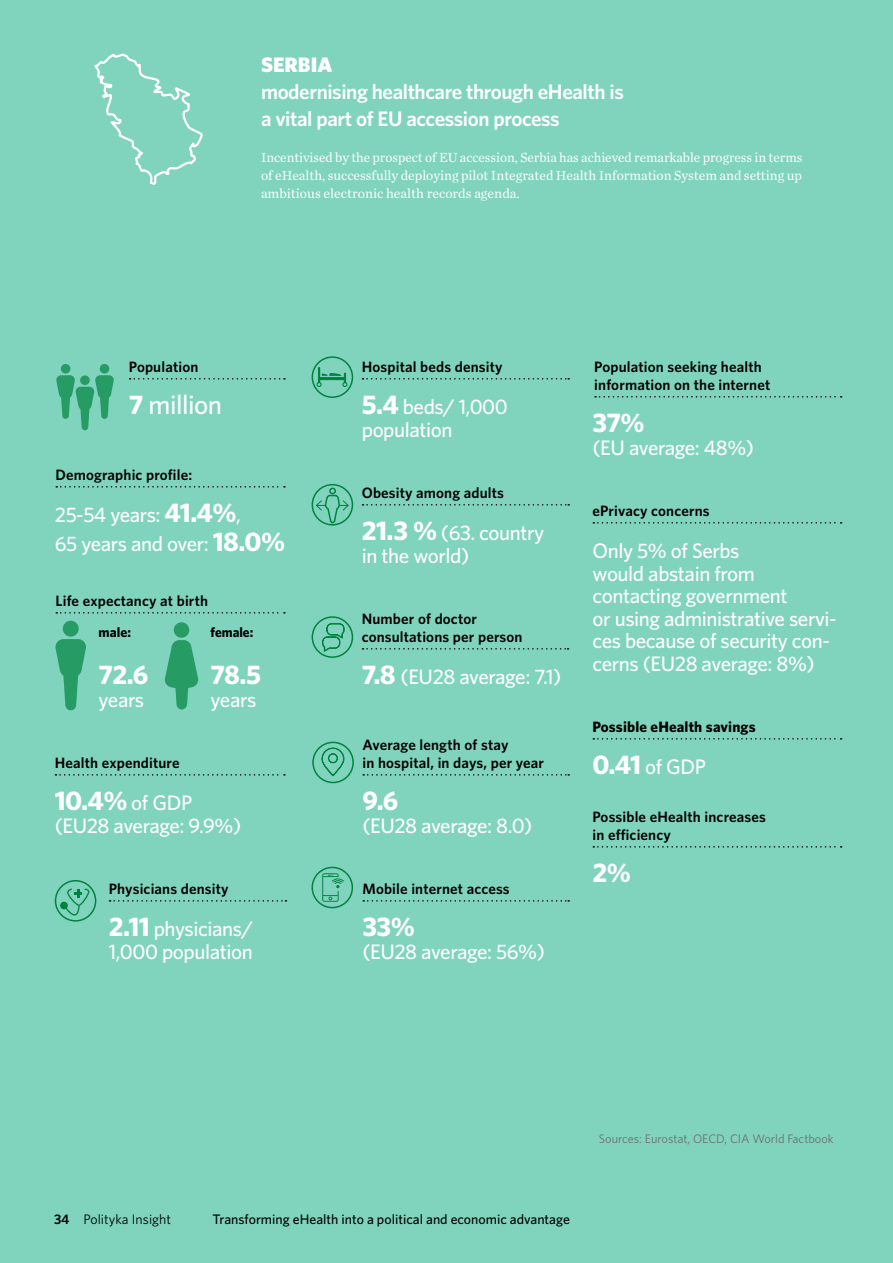
<style>
.page{position:relative;width:893px;height:1263px;background:#80d4bd}
.page>*{position:absolute;margin:0;border:0;box-sizing:border-box;transform-origin:0 0}
.t1{font:700 27px "Whitney";letter-spacing:-.03em;color:#fff}
.t2{font:500 27px "Whitney";letter-spacing:-.02em;color:#fff}
.t3{font:500 21px/22.5px "Whitney";letter-spacing:-.02em;color:#fff}
.t4{font:600 21px/27px "Whitney";letter-spacing:-.02em;color:#fff}
.t5{font:900 21px "Whitney";color:#fff}
.t6{font:600 15px/18px "Whitney";letter-spacing:.01em;color:#000}
.t7{font:700 15px "Whitney";letter-spacing:.01em;color:#000}
.t8{font:13.8px/18px "Chronicle Text G1";color:#fff;text-align:justify}
.t9{font:500 13.8px "Whitney";color:#000}
.t10{font:13.8px "Whitney";letter-spacing:.005em;color:#000}
.t11{font:700 13.8px "Whitney";color:#000}
.t12{font:12.3px "Whitney";color:#6f6e6f}
.s1{font-weight:700}
.s2{font-weight:700;font-size:27px}
.s3{font-weight:500;font-size:21px}
.s4{font-weight:600}
</style>
<div class="page">
<svg style="left:94px;top:53px;width:109px;height:132px"></svg>
<svg style="left:130px;top:378px;width:155px;height:2px"></svg>
<svg style="left:56px;top:612px;width:229px;height:2px"></svg>
<svg style="left:56px;top:486px;width:229px;height:2px"></svg>
<div style="left:61px;top:364px;width:9px;height:10px;background:#269b64;border-radius:50%"></div>
<div style="left:100px;top:364px;width:9px;height:10px;background:#269b64;border-radius:50%"></div>
<svg style="left:56px;top:375px;width:58px;height:55px"></svg>
<svg style="left:174px;top:622px;width:15px;height:16px"></svg>
<svg style="left:165px;top:640px;width:33px;height:69px"></svg>
<svg style="left:63px;top:621px;width:16px;height:16px"></svg>
<svg style="left:55px;top:639px;width:31px;height:71px"></svg>
<svg style="left:56px;top:774px;width:229px;height:2px"></svg>
<svg style="left:363px;top:378px;width:206px;height:2px"></svg>
<svg style="left:363px;top:504px;width:206px;height:2px"></svg>
<svg style="left:363px;top:648px;width:205px;height:2px"></svg>
<div style="left:312px;top:356px;width:41px;height:42px;border:2px solid #00833e;border-radius:50%"></div>
<svg style="left:317px;top:367px;width:30px;height:20px"></svg>
<div style="left:312px;top:616px;width:41px;height:42px;border:2px solid #00833e;border-radius:50%"></div>
<svg style="left:322px;top:623px;width:23px;height:29px"></svg>
<svg style="left:363px;top:774px;width:206px;height:2px"></svg>
<svg style="left:363px;top:900px;width:206px;height:2px"></svg>
<svg style="left:595px;top:396px;width:247px;height:2px"></svg>
<div style="left:312px;top:742px;width:42px;height:41px;border:2px solid #00833e;border-radius:50%"></div>
<svg style="left:321px;top:747px;width:24px;height:30px"></svg>
<svg style="left:593px;top:522px;width:249px;height:2px"></svg>
<svg style="left:593px;top:738px;width:249px;height:2px"></svg>
<svg style="left:593px;top:846px;width:249px;height:2px"></svg>
<div style="left:312px;top:484px;width:41px;height:41px;border:2px solid #00833e;border-radius:50%"></div>
<div style="left:329px;top:488px;width:7px;height:6px;border:2px solid #00833e;border-radius:50%"></div>
<svg style="left:315px;top:494px;width:34px;height:32px"></svg>
<svg style="left:110px;top:900px;width:176px;height:2px"></svg>
<div style="left:55px;top:880px;width:41px;height:41px;border:2px solid #00833e;border-radius:50%"></div>
<svg style="left:60px;top:888px;width:29px;height:27px"></svg>
<div style="left:311px;top:867px;width:42px;height:41px;border:2px solid #00833e;border-radius:50%"></div>
<svg style="left:322px;top:873px;width:22px;height:29px"></svg>
<p class="t5" style="left:261px;top:51px;width:73px">SERBIA</p>
<p class="t4" style="left:261px;top:78px;width:364px">modernising healthcare through eHealth is a vital part of EU accession process</p>
<p class="t8" style="left:261px;top:148px;width:543px">Incentivised by the prospect of EU accession, Serbia has achieved remarkable progress in terms of eHealth, successfully deploying pilot Integrated Health Information System and setting up ambitious electronic health records agenda.</p>
<p class="t6" style="left:129px;top:357px;width:71px">Population</p>
<p class="t2" style="left:129px;top:387px;width:95px"><span class="s1">7</span> million</p>
<p class="t6" style="left:55px;top:465px;width:138px">Demographic profile:</p>
<p class="t6" style="left:362px;top:357px;width:142px">Hospital beds density</p>
<p class="t3" style="left:362px;top:395px;width:148px"><span class="s2">5.4</span> beds/ 1,000 population</p>
<p class="t6" style="left:362px;top:483px;width:144px">Obesity among adults</p>
<p class="t6" style="left:594px;top:357px;width:178px">Population seeking health information on the internet</p>
<p class="t1" style="left:592px;top:405px;width:54px">37%</p>
<p class="t3" style="left:592px;top:436px;width:163px">(EU average: 48%)</p>
<p class="t3" style="left:55px;top:500px;width:232px;line-height:28.5px">25-54 years: <span class="s2">41.4%</span>,<br>65 years and over: <span class="s2">18.0%</span></p>
<p class="t6" style="left:55px;top:591px;width:154px">Life expectancy at birth</p>
<p class="t11" style="left:99px;top:623px;width:34px">male:</p>
<p class="t11" style="left:211px;top:623px;width:44px">female:</p>
<p class="t1" style="left:99px;top:657px;width:52px">72.6</p>
<p class="t3" style="left:99px;top:688px;width:47px">years</p>
<p class="t6" style="left:55px;top:753px;width:126px">Health expenditure</p>
<p class="t1" style="left:211px;top:657px;width:52px">78.5</p>
<p class="t3" style="left:211px;top:688px;width:47px">years</p>
<p class="t1" style="left:55px;top:783px;width:139px">10.4% <span class="s3">of GDP</span></p>
<p class="t3" style="left:55px;top:814px;width:188px">(EU28 average: 9.9%)</p>
<p class="t6" style="left:109px;top:879px;width:121px">Physicians density</p>
<p class="t3" style="left:109px;top:917px;width:146px"><span class="s2">2.11</span> physicians/<br>1,000 population</p>
<p class="t3" style="left:362px;top:521px;width:184px"><span class="s2">21.3 %</span> (63. country in the world)</p>
<p class="t6" style="left:362px;top:609px;width:162px">Number of doctor consultations per person</p>
<p class="t3" style="left:362px;top:665px;width:201px"><span class="s2">7.8</span> (EU28 average: 7.1)</p>
<p class="t6" style="left:362px;top:735px;width:183px">Average length of stay<br>in hospital, in days, per year</p>
<p class="t1" style="left:362px;top:783px;width:37px">9.6</p>
<p class="t3" style="left:362px;top:814px;width:171px">(EU28 average: 8.0)</p>
<p class="t6" style="left:362px;top:879px;width:149px">Mobile internet access</p>
<p class="t1" style="left:362px;top:909px;width:54px">33%</p>
<p class="t3" style="left:362px;top:940px;width:184px">(EU28 average: 56%)</p>
<p class="t6" style="left:592px;top:501px;width:119px">ePrivacy concerns</p>
<p class="t3" style="left:592px;top:539px;width:246px">Only 5% of Serbs<br>would abstain from contacting government<br>or using administrative servi&shy;ces because of security con&shy;cerns (EU28 average: 8%)</p>
<p class="t7" style="left:592px;top:717px;width:165px">Possible eHealth savings</p>
<p class="t3" style="left:592px;top:755px;width:115px"><span class="s2">0.41</span> of GDP</p>
<p class="t6" style="left:592px;top:807px;width:175px">Possible eHealth increases in efficiency</p>
<p class="t1" style="left:592px;top:855px;width:40px">2%</p>
<p class="t10" style="left:54px;top:1210px;width:119px"><span class="s4">34</span> Polityka Insight</p>
<p class="t9" style="left:213px;top:1210px;width:359px">Transforming eHealth into a political and economic advantage</p>
<p class="t12" style="left:599px;top:1130px;width:236px">Sources: Eurostat, OECD, CIA World Factbook</p>
</div>
